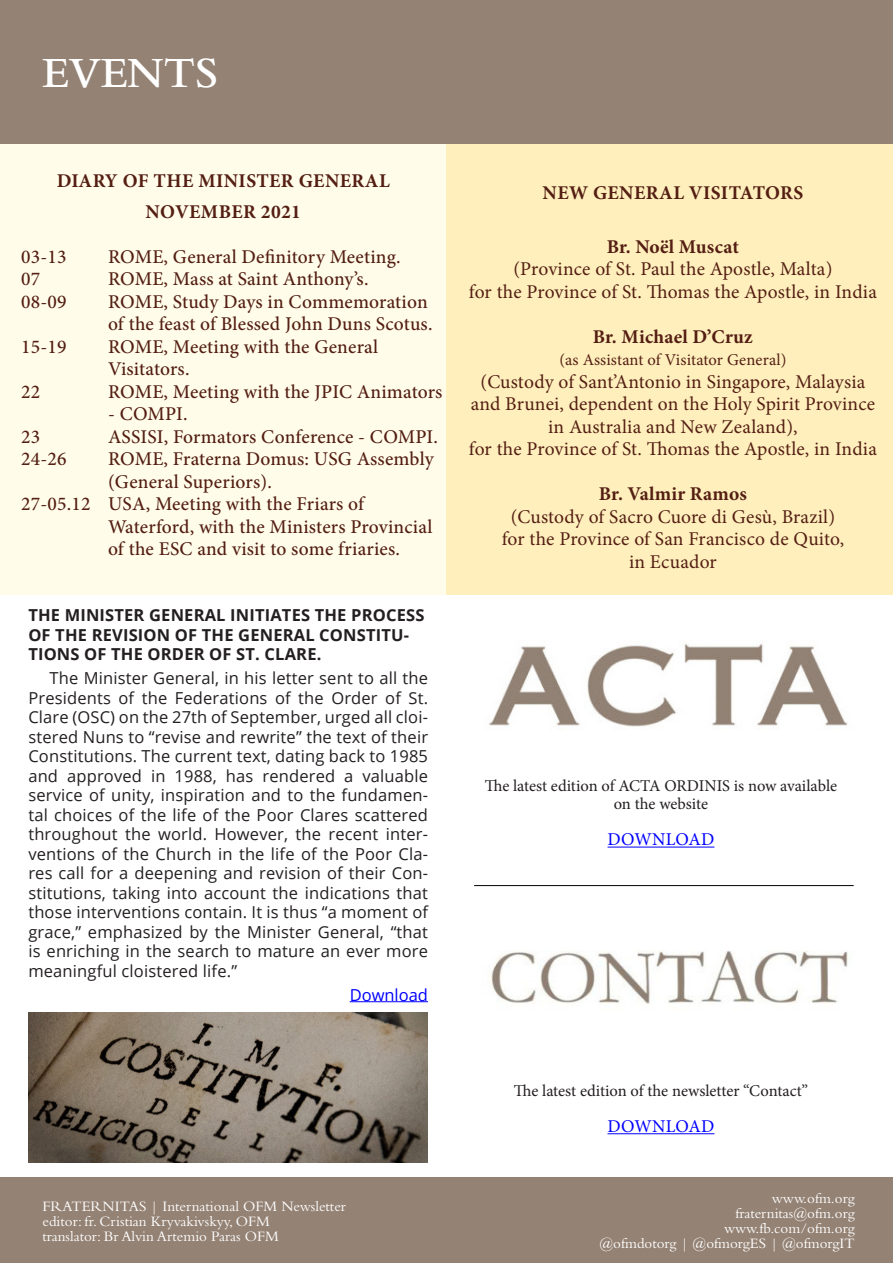
<style>
.page{position:relative;width:893px;height:1263px;background:#fff}
.page>*{position:absolute;margin:0;border:0;box-sizing:border-box;transform-origin:0 0}
.t1{font:600 45px "Bembo Std";color:#fff}
.t2{font:500 19.5px/22.5px "Minion Pro";letter-spacing:.01em;color:#541e13}
.t3{font:19.5px/22.5px "Minion Pro";letter-spacing:.005em;color:#541e13;text-align:center}
.t4{font:700 19.5px/31px "Minion Pro";letter-spacing:.02em;color:#541e13;text-align:center}
.t5{font:18px "Minion Pro";letter-spacing:.01em;color:#00f}
.t6{font:16.5px/19.5px "Open Sans";letter-spacing:.01em;color:#231f20;text-align:justify}
.t7{font:700 16.5px/19.5px "Open Sans";letter-spacing:.01em;color:#231f20}
.t8{font:16.5px/18px "Minion Pro";letter-spacing:-.005em;color:#231f20;text-align:center}
.t9{font:16.5px "Minion Pro";letter-spacing:.005em;color:#541e13}
.t10{font:16.5px "Open Sans";color:#00f}
.t11{font:15px/15px "Bembo Std";color:#fff}
</style>
<div class="page">
<div style="left:0;top:1177px;width:893px;height:86px;background:#948274"></div>
<div style="left:0;top:0;width:893px;height:144px;background:#948274"></div>
<div style="left:0;top:145px;width:446px;height:450px;background:#fffde9"></div>
<div style="left:446px;top:144px;width:447px;height:451px;background:#feefbc"></div>
<img style="left:29px;top:1012px;width:399px;height:150px">
<img style="left:489px;top:642px;width:359px;height:85px">
<img style="left:490px;top:950px;width:358px;height:55px">
<hr style="left:607px;top:847px;width:107px;height:1px;background:#00f">
<hr style="left:607px;top:1133px;width:107px;height:1px;background:#00f">
<hr style="left:474px;top:885px;width:380px;height:1px;background:#000">
<hr style="left:350px;top:1001px;width:78px;height:1px;background:#00f">
<h1 class="t1" style="left:43px;top:48px;width:177px">EVENTS</h1>
<p class="t4" style="left:57px;top:164px;width:335px">DIARY OF THE MINISTER GENERAL<br>NOVEMBER 2021</p>
<p class="t2" style="left:21px;top:245px;width:47px">03-13</p>
<p class="t2" style="left:108px;top:245px;width:294px">ROME, General Definitory Meeting.</p>
<p class="t2" style="left:21px;top:268px;width:21px">07</p>
<p class="t2" style="left:108px;top:268px;width:262px">ROME, Mass at Saint Anthony’s.</p>
<p class="t2" style="left:21px;top:290px;width:47px">08-09</p>
<p class="t2" style="left:108px;top:290px;width:326px">ROME, Study Days in Commemoration of the feast of Blessed John Duns Scotus.</p>
<p class="t2" style="left:21px;top:335px;width:47px">15-19</p>
<p class="t2" style="left:108px;top:335px;width:272px">ROME, Meeting with the General<br>Visitators.</p>
<p class="t2" style="left:21px;top:380px;width:21px">22</p>
<p class="t2" style="left:108px;top:380px;width:336px">ROME, Meeting with the JPIC Animators</p>
<p class="t2" style="left:108px;top:403px;width:81px">- COMPI.</p>
<p class="t2" style="left:21px;top:425px;width:21px">23</p>
<p class="t2" style="left:108px;top:425px;width:332px">ASSISI, Formators Conference - COMPI.</p>
<p class="t2" style="left:21px;top:448px;width:47px">24-26</p>
<p class="t2" style="left:108px;top:448px;width:327px">ROME, Fraterna Domus: USG Assembly</p>
<p class="t2" style="left:108px;top:470px;width:165px">(General Superiors).</p>
<p class="t2" style="left:21px;top:493px;width:344px">27-05.12 USA, Meeting with the Friars of</p>
<p class="t2" style="left:108px;top:515px;width:326px">Waterford, with the Ministers Provincial</p>
<p class="t2" style="left:108px;top:538px;width:293px">of the ESC and visit to some friaries.</p>
<p class="t7" style="left:28px;top:605px;width:398px">THE MINISTER GENERAL INITIATES THE PROCESS<br>OF THE REVISION OF THE GENERAL CONSTITU-<br>TIONS OF THE ORDER OF ST. CLARE.</p>
<p class="t6" style="left:28px;top:668px;width:401px;text-indent:21px">The Minister General, in his letter sent to all the Presidents of the Federations of the Order of St.<br>Clare (OSC) on the 27th of September, urged all cloi&shy;stered Nuns to “revise and rewrite” the text of their Constitutions. The current text, dating back to 1985 and approved in 1988, has rendered a valuable service of unity, inspiration and to the fundamen&shy;tal choices of the life of the Poor Clares scattered throughout the world. However, the recent inter&shy;ventions of the Church in the life of the Poor Cla&shy;res call for a deepening and revision of their Con&shy;stitutions, taking into account the indications that those interventions contain. It is thus “a moment of grace,” emphasized by the Minister General, “that is enriching in the search to mature an ever more meaningful cloistered life.”</p>
<p class="t10" style="left:350px;top:983px;width:80px">Download</p>
<p class="t4" style="left:543px;top:177px;width:262px">NEW GENERAL VISITATORS</p>
<p class="t4" style="left:607px;top:231px;width:134px">Br. Noël Muscat</p>
<p class="t3" style="left:469px;top:258px;width:409px">(Province of St. Paul the Apostle, Malta)<br>for the Province of St. Thomas the Apostle, in India</p>
<p class="t4" style="left:593px;top:321px;width:162px">Br. Michael D’Cruz</p>
<p class="t9" style="left:559px;top:349px;width:229px">(as Assistant of Visitator General)</p>
<p class="t3" style="left:469px;top:370px;width:409px">(Custody of Sant’Antonio in Singapore, Malaysia and Brunei, dependent on the Holy Spirit Province in Australia and New Zealand),<br>for the Province of St. Thomas the Apostle, in India</p>
<p class="t4" style="left:599px;top:478px;width:149px">Br. Valmir Ramos</p>
<p class="t3" style="left:502px;top:505px;width:344px">(Custody of Sacro Cuore di Gesù, Brazil) for the Province of San Francisco de Quito, in Ecuador</p>
<p class="t8" style="left:485px;top:777px;width:354px">The latest edition of ACTA ORDINIS is now available on the website</p>
<p class="t5" style="left:607px;top:827px;width:108px">DOWNLOAD</p>
<p class="t8" style="left:514px;top:1082px;width:296px">The latest edition of the newsletter “Contact”</p>
<p class="t5" style="left:607px;top:1114px;width:108px">DOWNLOAD</p>
<p class="t11" style="left:43px;top:1198px;width:305px">FRATERNITAS | International OFM Newsletter editor: fr. Cristian Kryvakivskyy, OFM<br>translator: Br Alvin Artemio Paras OFM</p>
<p class="t11" style="left:599px;top:1190px;width:257px;text-align:right">www.ofm.org<br>fraternitas@ofm.org<br>www.fb.com/ofm.org<br>@ofmdotorg | @ofmorgES | @ofmorgIT</p>
</div>
